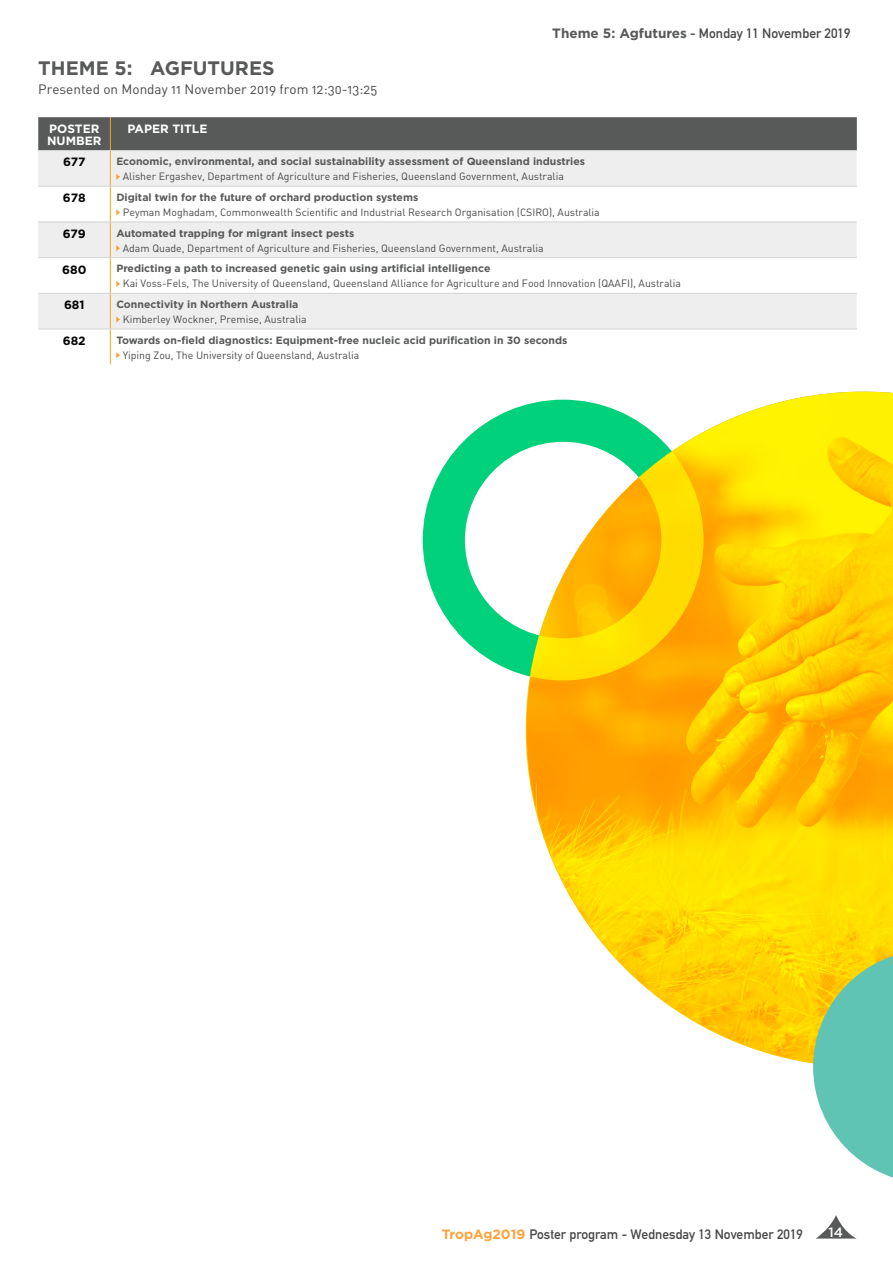
<style>
.page{position:relative;width:893px;height:1263px;background:#fff}
.page>*{position:absolute;margin:0;border:0;box-sizing:border-box;transform-origin:0 0}
.t1{font:700 19.5px "Gotham";color:#585959}
.t2{font:700 13.5px "DIN Alternate";color:#484848}
.t3{font:13.5px "DIN Regular Alternate";color:#484848}
.t4{font:500 13.5px "Gotham";color:#fff}
.t5{font:700 12px/11.4px "Gotham";color:#fff}
.t6{font:700 12px "Gotham";color:#000}
.t7{font:10.5px "DIN Regular Alternate";color:#484848}
.t8{font:700 10.5px "Gotham";color:#585959}
.s1{font-family:"Gotham";color:#585959}
.s2{font-family:"Gotham";color:#ffa33e}
</style>
<div class="page">
<svg style="left:816px;top:1215px;width:40px;height:23px"></svg>
<div style="left:38px;top:117px;width:819px;height:33px;background:#585959"></div>
<svg style="left:38px;top:151px;width:819px;height:178px;fill:#eee"></svg>
<hr style="left:110px;top:117px;width:1px;height:33px;background:#f7a51c">
<hr style="left:110px;top:151px;width:1px;height:35px;background:#f7a51c">
<hr style="left:110px;top:187px;width:1px;height:35px;background:#f7a51c">
<hr style="left:110px;top:222px;width:1px;height:35px;background:#f7a51c">
<hr style="left:110px;top:258px;width:1px;height:35px;background:#f7a51c">
<hr style="left:110px;top:294px;width:1px;height:35px;background:#f7a51c">
<hr style="left:110px;top:329px;width:1px;height:35px;background:#f7a51c">
<hr style="left:38px;top:150px;width:72px;height:1px;background:#d1d3d4">
<hr style="left:110px;top:150px;width:747px;height:1px;background:#d1d3d4">
<hr style="left:38px;top:186px;width:72px;height:1px;background:#d1d3d4">
<hr style="left:110px;top:186px;width:747px;height:1px;background:#d1d3d4">
<hr style="left:38px;top:222px;width:72px;height:1px;background:#d1d3d4">
<hr style="left:110px;top:222px;width:747px;height:1px;background:#d1d3d4">
<hr style="left:38px;top:257px;width:72px;height:1px;background:#d1d3d4">
<hr style="left:110px;top:257px;width:747px;height:1px;background:#d1d3d4">
<hr style="left:38px;top:293px;width:72px;height:1px;background:#d1d3d4">
<hr style="left:110px;top:293px;width:747px;height:1px;background:#d1d3d4">
<hr style="left:38px;top:329px;width:72px;height:1px;background:#d1d3d4">
<hr style="left:110px;top:329px;width:747px;height:1px;background:#d1d3d4">
<svg style="left:116px;top:173px;width:4px;height:7px"></svg>
<svg style="left:116px;top:209px;width:4px;height:7px"></svg>
<svg style="left:116px;top:245px;width:4px;height:7px"></svg>
<svg style="left:116px;top:280px;width:4px;height:7px"></svg>
<svg style="left:116px;top:316px;width:4px;height:7px"></svg>
<svg style="left:116px;top:352px;width:4px;height:7px"></svg>
<svg style="left:423px;top:404px;width:104px;height:272px"></svg>
<img style="left:527px;top:392px;width:366px;height:672px">
<svg style="left:813px;top:950px;width:80px;height:228px;background:#91cea0"></svg>
<p class="t2" style="left:552px;top:23px;width:300px"><span class="s1">Theme 5: Agfutures</span> - Monday 11 November 2019</p>
<h1 class="t1" style="left:38px;top:57px;width:238px">THEME 5: AGFUTURES</h1>
<p class="t3" style="left:38px;top:81px;width:341px">Presented on Monday 11 November 2019 from 12:30-13:25</p>
<p class="t5" style="left:47px;top:123px;width:56px">POSTER<br>NUMBER</p>
<p class="t5" style="left:127px;top:123px;width:82px">PAPER TITLE</p>
<p class="t6" style="left:63px;top:155px;width:24px">677</p>
<p class="t8" style="left:116px;top:155px;width:470px">Economic, environmental, and social sustainability assessment of Queensland industries</p>
<p class="t7" style="left:123px;top:170px;width:442px">Alisher Ergashev, Department of Agriculture and Fisheries, Queensland Government, Australia</p>
<p class="t6" style="left:63px;top:191px;width:24px">678</p>
<p class="t8" style="left:116px;top:191px;width:303px">Digital twin for the future of orchard production systems</p>
<p class="t7" style="left:123px;top:206px;width:478px">Peyman Moghadam, Commonwealth Scientific and Industrial Research Organisation (CSIRO), Australia</p>
<p class="t6" style="left:63px;top:227px;width:24px">679</p>
<p class="t8" style="left:116px;top:227px;width:240px">Automated trapping for migrant insect pests</p>
<p class="t7" style="left:123px;top:241px;width:422px">Adam Quade, Department of Agriculture and Fisheries, Queensland Government, Australia</p>
<p class="t6" style="left:62px;top:262px;width:26px">680</p>
<p class="t8" style="left:116px;top:262px;width:376px">Predicting a path to increased genetic gain using artificial intelligence</p>
<p class="t7" style="left:123px;top:277px;width:559px">Kai Voss-Fels, The University of Queensland, Queensland Alliance for Agriculture and Food Innovation (QAAFI), Australia</p>
<p class="t6" style="left:64px;top:298px;width:22px">681</p>
<p class="t8" style="left:116px;top:298px;width:184px">Connectivity in Northern Australia</p>
<p class="t7" style="left:123px;top:313px;width:185px">Kimberley Wockner, Premise, Australia</p>
<p class="t6" style="left:63px;top:334px;width:24px">682</p>
<p class="t8" style="left:116px;top:334px;width:453px">Towards on-field diagnostics: Equipment-free nucleic acid purification in 30 seconds</p>
<p class="t7" style="left:123px;top:348px;width:238px">Yiping Zou, The University of Queensland, Australia</p>
<p class="t2" style="left:442px;top:1223px;width:363px"><span class="s2">TropAg2019</span> Poster program - Wednesday 13 November 2019</p>
<p class="t4" style="left:828px;top:1224px;width:16px">14</p>
</div>
